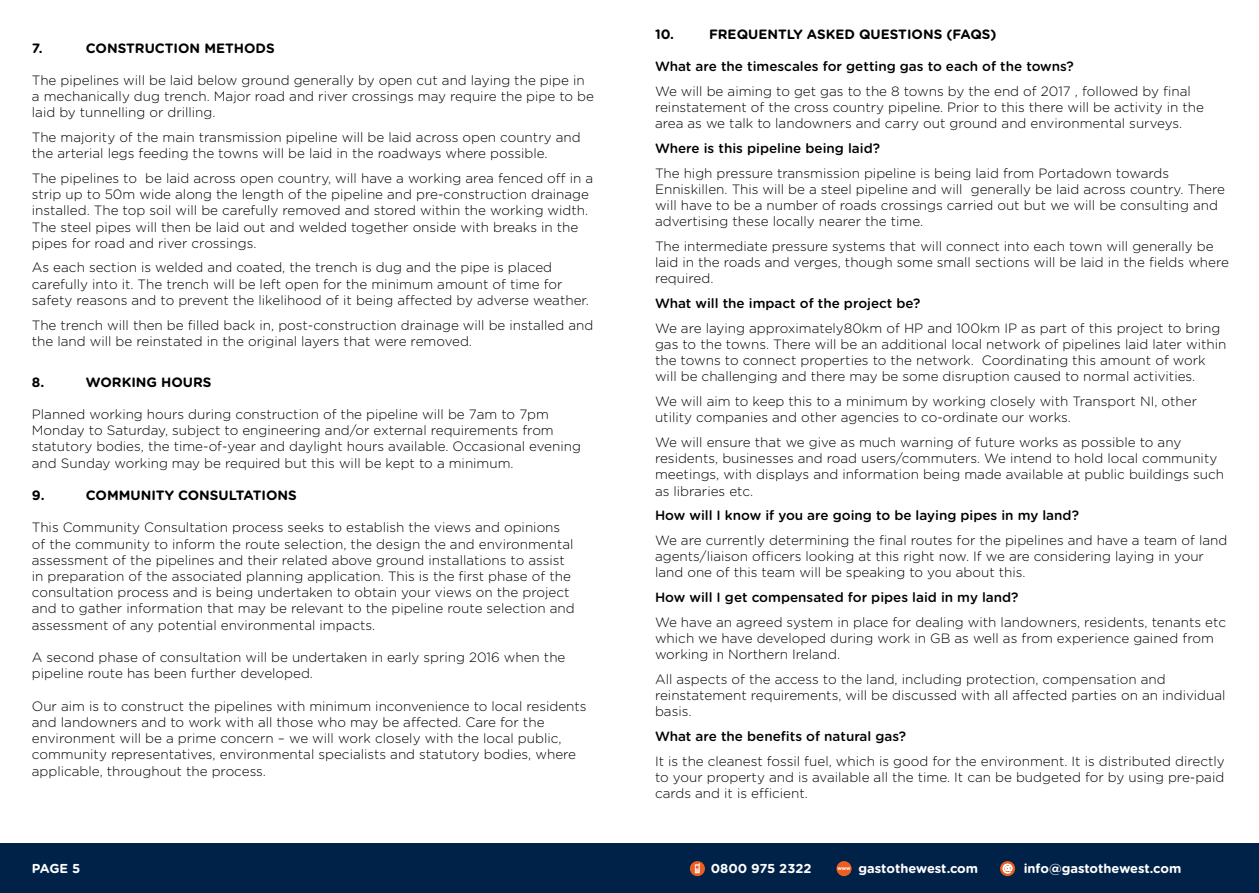
<style>
.page{position:relative;width:1259px;height:893px;background:#fff}
.page>*{position:absolute;margin:0;border:0;box-sizing:border-box;transform-origin:0 0}
.t1{font:300 13.5px/16.2px "Gotham Rounded";color:#000}
.t2{font:500 13.5px "Gotham Rounded";color:#000}
.t3{font:700 13.5px "Gotham Rounded";color:#000}
.t4{font:700 12.9px "Gotham Rounded";color:#fff}
.t5{font:700 5.25px "Gotham Rounded";color:#fff}
.s1{font-size:10.35px}
</style>
<div class="page">
<div style="left:0;top:843px;width:1259px;height:50px;background:#002249"></div>
<div style="left:836px;top:861px;width:15px;height:15px;background:#eb5e21;border-radius:50%"></div>
<svg style="left:1000px;top:861px;width:15px;height:15px"></svg>
<svg style="left:1003px;top:864px;width:9px;height:9px"></svg>
<svg style="left:690px;top:861px;width:15px;height:15px"></svg>
<svg style="left:695px;top:863px;width:4px;height:10px"></svg>
<p class="t3" style="left:32px;top:38px;width:12px">7.</p>
<p class="t3" style="left:86px;top:38px;width:190px">CONSTRUCTION METHODS</p>
<p class="t1" style="left:32px;top:71px;width:564px">The pipelines will be laid below ground generally by open cut and laying the pipe in a mechanically dug trench. Major road and river crossings may require the pipe to be laid by tunnelling or drilling.</p>
<p class="t1" style="left:32px;top:129px;width:550px">The majority of the main transmission pipeline will be laid across open country and the arterial legs feeding the towns will be laid in the roadways where possible.</p>
<p class="t1" style="left:32px;top:169px;width:563px">The pipelines to be laid across open country, will have a working area fenced off in a strip up to 50m wide along the length of the pipeline and pre-construction drainage installed. The top soil will be carefully removed and stored within the working width.<br>The steel pipes will then be laid out and welded together onside with breaks in the pipes for road and river crossings.</p>
<p class="t1" style="left:32px;top:259px;width:558px">As each section is welded and coated, the trench is dug and the pipe is placed carefully into it. The trench will be left open for the minimum amount of time for safety reasons and to prevent the likelihood of it being affected by adverse weather.</p>
<p class="t1" style="left:32px;top:316px;width:563px">The trench will then be filled back in, post-construction drainage will be installed and the land will be reinstated in the original layers that were removed.</p>
<p class="t3" style="left:32px;top:372px;width:14px">8.</p>
<p class="t3" style="left:86px;top:372px;width:127px">WORKING HOURS</p>
<p class="t1" style="left:32px;top:406px;width:550px">Planned working hours during construction of the pipeline will be 7am to 7pm Monday to Saturday, subject to engineering and/or external requirements from statutory bodies, the time-of-year and daylight hours available. Occasional evening and Sunday working may be required but this will be kept to a minimum.</p>
<p class="t3" style="left:32px;top:485px;width:14px">9.</p>
<p class="t3" style="left:86px;top:485px;width:212px">COMMUNITY CONSULTATIONS</p>
<p class="t1" style="left:32px;top:519px;width:544px">This Community Consultation process seeks to establish the views and opinions of the community to inform the route selection, the design the and environmental assessment of the pipelines and their related above ground installations to assist in preparation of the associated planning application. This is the first phase of the consultation process and is being undertaken to obtain your views on the project and to gather information that may be relevant to the pipeline route selection and assessment of any potential environmental impacts.</p>
<p class="t1" style="left:32px;top:649px;width:535px">A second phase of consultation will be undertaken in early spring 2016 when the pipeline route has been further developed.</p>
<p class="t1" style="left:32px;top:697px;width:556px">Our aim is to construct the pipelines with minimum inconvenience to local residents and landowners and to work with all those who may be affected. Care for the environment will be a prime concern – we will work closely with the local public, community representatives, environmental specialists and statutory bodies, where applicable, throughout the process.</p>
<p class="t3" style="left:655px;top:24px;width:21px">10.</p>
<p class="t3" style="left:709px;top:24px;width:289px">FREQUENTLY ASKED QUESTIONS (FAQS)</p>
<p class="t2" style="left:655px;top:57px;width:420px">What are the timescales for getting gas to each of the towns?</p>
<p class="t1" style="left:655px;top:82px;width:550px">We will be aiming to get gas to the 8 towns by the end of 2017 , followed by final reinstatement of the cross country pipeline. Prior to this there will be activity in the area as we talk to landowners and carry out ground and environmental surveys.</p>
<p class="t2" style="left:655px;top:138px;width:227px">Where is this pipeline being laid?</p>
<p class="t1" style="left:655px;top:164px;width:571px">The high pressure transmission pipeline is being laid from Portadown towards Enniskillen. This will be a steel pipeline and will generally be laid across country. There will have to be a number of roads crossings carried out but we will be consulting and advertising these locally nearer the time.</p>
<p class="t1" style="left:655px;top:237px;width:575px">The intermediate pressure systems that will connect into each town will generally be laid in the roads and verges, though some small sections will be laid in the fields where required.</p>
<p class="t2" style="left:655px;top:294px;width:267px">What will the impact of the project be?</p>
<p class="t1" style="left:655px;top:319px;width:573px">We are laying approximately80km of HP and 100km IP as part of this project to bring gas to the towns. There will be an additional local network of pipelines laid later within the towns to connect properties to the network. Coordinating this amount of work will be challenging and there may be some disruption caused to normal activities.</p>
<p class="t1" style="left:655px;top:393px;width:543px">We will aim to keep this to a minimum by working closely with Transport NI, other utility companies and other agencies to co-ordinate our works.</p>
<p class="t1" style="left:655px;top:433px;width:570px">We will ensure that we give as much warning of future works as possible to any residents, businesses and road users/commuters. We intend to hold local community meetings, with displays and information being made available at public buildings such as libraries etc.</p>
<p class="t2" style="left:655px;top:506px;width:425px">How will I know if you are going to be laying pipes in my land?</p>
<p class="t1" style="left:655px;top:531px;width:574px">We are currently determining the final routes for the pipelines and have a team of land agents/liaison officers looking at this right now. If we are considering laying in your land one of this team will be speaking to you about this.</p>
<p class="t2" style="left:655px;top:588px;width:365px">How will I get compensated for pipes laid in my land?</p>
<p class="t1" style="left:655px;top:613px;width:572px">We have an agreed system in place for dealing with landowners, residents, tenants etc which we have developed during work in GB as well as from experience gained from working in Northern Ireland.</p>
<p class="t1" style="left:655px;top:670px;width:572px">All aspects of the access to the land, including protection, compensation and reinstatement requirements, will be discussed with all affected parties on an individual basis.</p>
<p class="t2" style="left:655px;top:727px;width:252px">What are the benefits of natural gas?</p>
<p class="t1" style="left:655px;top:752px;width:571px;text-align:justify">It is the cleanest fossil fuel, which is good for the environment. It is distributed directly to your property and is available all the time. It can be budgeted for by using pre-paid cards and it is efficient.</p>
<p class="t4" style="left:32px;top:859px;width:50px">PAGE 5</p>
<p class="t4" style="left:711px;top:859px;width:102px">0800 975 2322</p>
<p class="t5" style="left:837px;top:864px;width:15px">www</p>
<p class="t4" style="left:858px;top:859px;width:121px">gastothewest.com</p>
<p class="t4" style="left:1002px;top:859px;width:180px"><span class="s1">@</span> info@gastothewest.com</p>
</div>
